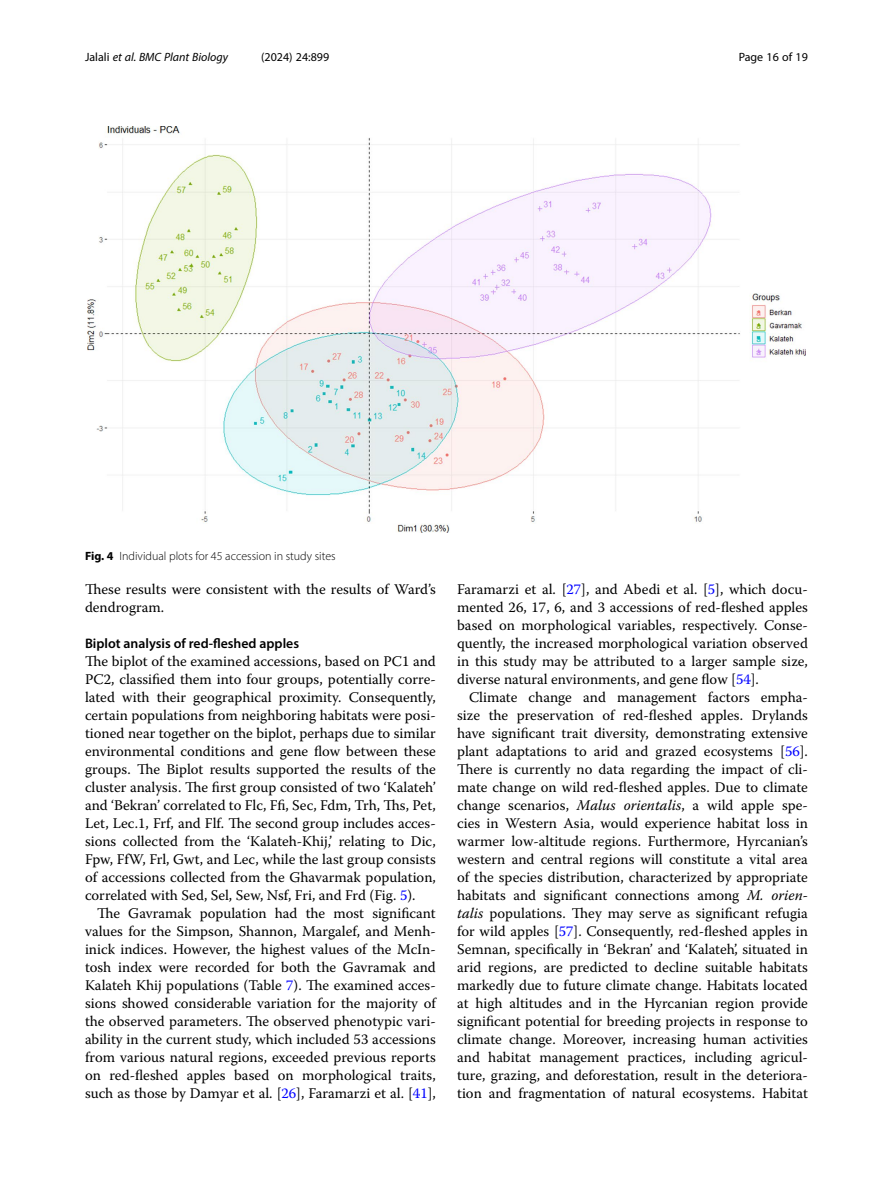
<style>
.page{position:relative;width:893px;height:1191px;background:#fff}
.page>*{position:absolute;margin:0;border:0;box-sizing:border-box;transform-origin:0 0}
.Body_Text_Indent{font:14.7px/18px "Warnock Pro";color:#000;text-align:justify}
.Body_Text{font:14.7px/18px "Warnock Pro";color:#000;text-align:justify}
.Head_2{font:600 13.8px "Myriad Pro";color:#000}
.Figure_Caption{font:300 12px "Myriad Pro";color:#000}
.t1{font:italic 12px "Myriad Pro";color:#000}
.t2{font:12px "Myriad Pro";color:#000}
.s1{font-style:normal}
.s2{font-weight:700}
.s3{color:#00f}
.s4{font-style:italic}
</style>
<div class="page">
<img style="left:87px;top:126px;width:719px;height:406px">
<p class="t1" style="left:85px;top:50px;width:144px"><span class="s1">Jalali</span> et al. BMC Plant Biology</p>
<p class="t2" style="left:261px;top:50px;width:70px">(2024) 24:899</p>
<p class="t2" style="left:739px;top:50px;width:71px">Page 16 of 19</p>
<p class="Figure_Caption" style="left:85px;top:548px;width:252px"><span class="s2">Fig. 4</span> Individual plots for 45 accession in study sites</p>
<p class="Body_Text_Indent" style="left:85px;top:580px;width:352px">These results were consistent with the results of Ward’s dendrogram.</p>
<p class="Head_2" style="left:85px;top:635px;width:216px">Biplot analysis of red-fleshed apples</p>
<p class="Body_Text" style="left:85px;top:652px;width:352px">The biplot of the examined accessions, based on PC1 and PC2, classified them into four groups, potentially corre&shy;lated with their geographical proximity. Consequently, certain populations from neighboring habitats were posi&shy;tioned near together on the biplot, perhaps due to similar environmental conditions and gene flow between these groups. The Biplot results supported the results of the cluster analysis. The first group consisted of two ‘Kalateh’ and ‘Bekran’ correlated to Flc, Ffi, Sec, Fdm, Trh, Ths, Pet, Let, Lec.1, Frf, and Flf. The second group includes acces&shy;sions collected from the ‘Kalateh-Khij,’ relating to Dic, Fpw, FfW, Frl, Gwt, and Lec, while the last group consists of accessions collected from the Ghavarmak population, correlated with Sed, Sel, Sew, Nsf, Fri, and Frd (Fig. <span class="s3">5</span>).</p>
<p class="Body_Text_Indent" style="left:85px;top:904px;width:352px;text-indent:12px">The Gavramak population had the most significant values for the Simpson, Shannon, Margalef, and Menh&shy;inick indices. However, the highest values of the McIn&shy;tosh index were recorded for both the Gavramak and Kalateh Khij populations (Table <span class="s3">7</span>). The examined acces&shy;sions showed considerable variation for the majority of the observed parameters. The observed phenotypic vari&shy;ability in the current study, which included 53 accessions from various natural regions, exceeded previous reports on red-fleshed apples based on morphological traits, such as those by Damyar et al. [<span class="s3">26</span>], Faramarzi et al. [<span class="s3">41</span>],</p>
<p class="Body_Text_Indent" style="left:457px;top:580px;width:352px">Faramarzi et al. [<span class="s3">27</span>], and Abedi et al. [<span class="s3">5</span>], which docu&shy;mented 26, 17, 6, and 3 accessions of red-fleshed apples based on morphological variables, respectively. Conse&shy;quently, the increased morphological variation observed in this study may be attributed to a larger sample size, diverse natural environments, and gene flow [<span class="s3">54</span>].</p>
<p class="Body_Text_Indent" style="left:457px;top:688px;width:352px;text-indent:12px">Climate change and management factors empha&shy;size the preservation of red-fleshed apples. Drylands have significant trait diversity, demonstrating extensive plant adaptations to arid and grazed ecosystems [<span class="s3">56</span>].<br>There is currently no data regarding the impact of cli&shy;mate change on wild red-fleshed apples. Due to climate change scenarios, <span class="s4">Malus orientalis</span>, a wild apple spe&shy;cies in Western Asia, would experience habitat loss in warmer low-altitude regions. Furthermore, Hyrcanian’s western and central regions will constitute a vital area of the species distribution, characterized by appropriate habitats and significant connections among <span class="s4">M. orien&shy;talis</span> populations. They may serve as significant refugia for wild apples [<span class="s3">57</span>]. Consequently, red-fleshed apples in Semnan, specifically in ‘Bekran’ and ‘Kalateh’, situated in arid regions, are predicted to decline suitable habitats markedly due to future climate change. Habitats located at high altitudes and in the Hyrcanian region provide significant potential for breeding projects in response to climate change. Moreover, increasing human activities and habitat management practices, including agricul&shy;ture, grazing, and deforestation, result in the deteriora&shy;tion and fragmentation of natural ecosystems. Habitat</p>
</div>
